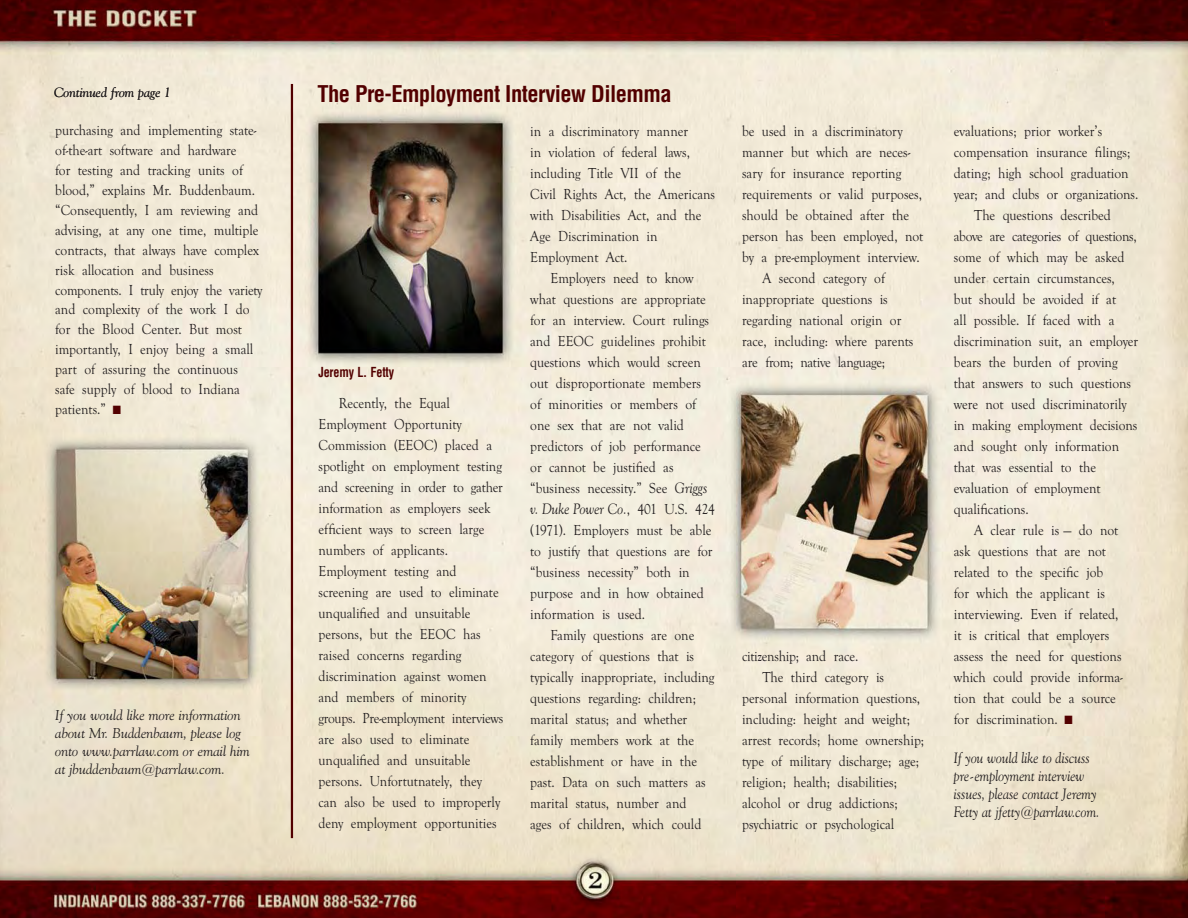
<style>
.page{position:relative;width:1188px;height:918px;background:#fff}
.page>*{position:absolute;margin:0;border:0;box-sizing:border-box;transform-origin:0 0}
.t1{font:700 condensed 22.5px "Helvetica";letter-spacing:-.025em;color:#520000}
.t2{font:15px/21px "Goudy Old Style T";color:#231f20;scale:.9 1}
.t3{font:italic 15px/18px "Goudy Old Style BT";color:#231f20;scale:.9 1}
.t4{font:15px "Goudy Old Style T";letter-spacing:-.02em;color:#231f20;scale:.9 1}
.t5{font:italic 14.25px/18px "Goudy Old Style BT";color:#231f20}
.t6{font:italic 13.5px "Goudy Old Style BT";color:#231f20}
.t7{font:700 condensed 13.5px "Helvetica";letter-spacing:-.01em;color:#520000;scale:.9 1}
.s1{color:#520000}
.s2{font-family:"Goudy Old Style BT";font-style:italic}
.s3{font-family:"Goudy Old Style T";font-style:normal}
</style>
<div class="page">
<img style="left:0;top:0;width:1188px;height:918px">
<hr style="left:291px;top:84px;width:2px;height:754px;background:#520000">
<p class="t6" style="left:54px;top:85px;width:118px">Continued from page 1</p>
<p class="t2" style="left:55px;top:121px;width:232px;line-height:20px">purchasing and implementing state&shy;of-the-art software and hardware<br>for testing and tracking units of blood,” explains Mr. Buddenbaum. “Consequently, I am reviewing and advising, at any one time, multiple contracts, that always have complex risk allocation and business components. I truly enjoy the variety and complexity of the work I do for the Blood Center. But most importantly, I enjoy being a small part of assuring the continuous<br>safe supply of blood to Indiana patients.” <span class="s1">■</span></p>
<p class="t5" style="left:55px;top:707px;width:196px">If you would like more information about Mr. Buddenbaum, please log onto www.parrlaw.com or email him at jbuddenbaum@parrlaw.com.</p>
<p class="t1" style="left:317px;top:85px;width:356px">The Pre-Employment Interview Dilemma</p>
<p class="t7" style="left:318px;top:367px;width:86px">Jeremy L. Fetty</p>
<p class="t2" style="left:318px;top:394px;width:207px;text-indent:20px">Recently, the Equal<br>Employment Opportunity<br>Commission (EEOC) placed a spotlight on employment testing and screening in order to gather information as employers seek efficient ways to screen large numbers of applicants.<br>Employment testing and screening are used to eliminate unqualified and unsuitable persons, but the EEOC has raised concerns regarding discrimination against women and members of minority groups. Pre-employment interviews are also used to eliminate unqualified and unsuitable persons. Unfortutnately, they can also be used to improperly deny employment opportunities</p>
<p class="t2" style="left:530px;top:122px;width:177px">in a discriminatory manner</p>
<p class="t2" style="left:530px;top:143px;width:179px">in violation of federal laws,</p>
<p class="t2" style="left:530px;top:164px;width:169px">including Title VII of the</p>
<p class="t2" style="left:530px;top:185px;width:207px">Civil Rights Act, the Americans</p>
<p class="t2" style="left:530px;top:206px;width:192px">with Disabilities Act, and the</p>
<p class="t2" style="left:530px;top:227px;width:143px">Age Discrimination in</p>
<p class="t2" style="left:530px;top:248px;width:110px">Employment Act.</p>
<p class="t2" style="left:551px;top:269px;width:161px">Employers need to know</p>
<p class="t2" style="left:530px;top:290px;width:197px">what questions are appropriate</p>
<p class="t2" style="left:530px;top:311px;width:200px">for an interview. Court rulings</p>
<p class="t2" style="left:530px;top:332px;width:197px">and EEOC guidelines prohibit</p>
<p class="t2" style="left:530px;top:353px;width:191px">questions which would screen</p>
<p class="t2" style="left:530px;top:374px;width:191px">out disproportionate members</p>
<p class="t2" style="left:530px;top:395px;width:186px">of minorities or members of</p>
<p class="t2" style="left:530px;top:416px;width:172px">one sex that are not valid</p>
<p class="t2" style="left:530px;top:437px;width:191px">predictors of job performance</p>
<p class="t2" style="left:530px;top:458px;width:161px">or cannot be justified as</p>
<p class="t2" style="left:530px;top:479px;width:199px">“business necessity.” See <span class="s2">Griggs</span></p>
<p class="t3" style="left:530px;top:501px;width:207px">v. Duke Power Co.<span class="s3">, 401 U.S. 424</span></p>
<p class="t2" style="left:530px;top:521px;width:203px">(1971). Employers must be able</p>
<p class="t2" style="left:530px;top:542px;width:204px">to justify that questions are for</p>
<p class="t2" style="left:530px;top:563px;width:179px">“business necessity” both in</p>
<p class="t2" style="left:530px;top:584px;width:194px">purpose and in how obtained</p>
<p class="t2" style="left:530px;top:605px;width:129px">information is used.</p>
<p class="t2" style="left:551px;top:626px;width:161px">Family questions are one</p>
<p class="t2" style="left:530px;top:647px;width:184px">category of questions that is</p>
<p class="t2" style="left:530px;top:668px;width:206px">typically inappropriate, including</p>
<p class="t2" style="left:530px;top:689px;width:186px">questions regarding: children;</p>
<p class="t2" style="left:530px;top:710px;width:176px">marital status; and whether</p>
<p class="t2" style="left:530px;top:731px;width:184px">family members work at the</p>
<p class="t2" style="left:530px;top:752px;width:187px">establishment or have in the</p>
<p class="t2" style="left:530px;top:773px;width:196px">past. Data on such matters as</p>
<p class="t2" style="left:530px;top:794px;width:175px">marital status, number and</p>
<p class="t2" style="left:530px;top:815px;width:192px">ages of children, which could</p>
<p class="t2" style="left:742px;top:122px;width:180px">be used in a discriminatory</p>
<p class="t2" style="left:742px;top:143px;width:188px">manner but which are neces-</p>
<p class="t2" style="left:742px;top:164px;width:179px">sary for insurance reporting</p>
<p class="t2" style="left:742px;top:185px;width:202px">requirements or valid purposes,</p>
<p class="t2" style="left:742px;top:206px;width:187px">should be obtained after the</p>
<p class="t2" style="left:742px;top:227px;width:203px">person has been employed, not</p>
<p class="t2" style="left:742px;top:248px;width:199px">by a pre-employment interview.</p>
<p class="t2" style="left:762px;top:269px;width:138px">A second category of</p>
<p class="t2" style="left:742px;top:290px;width:163px">inappropriate questions is</p>
<p class="t2" style="left:742px;top:311px;width:179px">regarding national origin or</p>
<p class="t2" style="left:742px;top:332px;width:192px">race, including: where parents</p>
<p class="t4" style="left:742px;top:356px;width:161px">are from; native language;</p>
<p class="t4" style="left:742px;top:650px;width:131px">citizenship; and race.</p>
<p class="t2" style="left:762px;top:668px;width:137px">The third category is</p>
<p class="t2" style="left:742px;top:689px;width:199px">personal information questions,</p>
<p class="t2" style="left:742px;top:710px;width:188px">including: height and weight;</p>
<p class="t2" style="left:742px;top:731px;width:204px">arrest records; home ownership;</p>
<p class="t2" style="left:742px;top:752px;width:198px">type of military discharge; age;</p>
<p class="t2" style="left:742px;top:773px;width:174px">religion; health; disabilities;</p>
<p class="t2" style="left:742px;top:794px;width:174px">alcohol or drug addictions;</p>
<p class="t2" style="left:742px;top:815px;width:171px">psychiatric or psychological</p>
<p class="t2" style="left:954px;top:122px;width:167px">evaluations; prior worker’s</p>
<p class="t2" style="left:954px;top:143px;width:198px">compensation insurance filings;</p>
<p class="t2" style="left:954px;top:164px;width:196px">dating; high school graduation</p>
<p class="t2" style="left:954px;top:185px;width:207px">year; and clubs or organizations.</p>
<p class="t2" style="left:974px;top:206px;width:154px">The questions described</p>
<p class="t4" style="left:954px;top:230px;width:205px">above are categories of questions,</p>
<p class="t2" style="left:954px;top:248px;width:191px">some of which may be asked</p>
<p class="t2" style="left:954px;top:269px;width:180px">under certain circumstances,</p>
<p class="t2" style="left:954px;top:290px;width:182px">but should be avoided if at</p>
<p class="t2" style="left:954px;top:311px;width:180px">all possible. If faced with a</p>
<p class="t2" style="left:954px;top:332px;width:206px">discrimination suit, an employer</p>
<p class="t2" style="left:954px;top:353px;width:183px">bears the burden of proving</p>
<p class="t2" style="left:954px;top:374px;width:199px">that answers to such questions</p>
<p class="t2" style="left:954px;top:395px;width:194px">were not used discriminatorily</p>
<p class="t2" style="left:954px;top:416px;width:205px">in making employment decisions</p>
<p class="t2" style="left:954px;top:437px;width:185px">and sought only information</p>
<p class="t2" style="left:954px;top:458px;width:159px">that was essential to the</p>
<p class="t2" style="left:954px;top:479px;width:164px">evaluation of employment</p>
<p class="t2" style="left:954px;top:500px;width:85px">qualifications.</p>
<p class="t2" style="left:974px;top:521px;width:162px">A clear rule is — do not</p>
<p class="t2" style="left:954px;top:542px;width:171px">ask questions that are not</p>
<p class="t2" style="left:954px;top:563px;width:168px">related to the specific job</p>
<p class="t2" style="left:954px;top:584px;width:169px">for which the applicant is</p>
<p class="t2" style="left:954px;top:605px;width:185px">interviewing. Even if related,</p>
<p class="t2" style="left:954px;top:626px;width:174px">it is critical that employers</p>
<p class="t2" style="left:954px;top:647px;width:188px">assess the need for questions</p>
<p class="t2" style="left:954px;top:668px;width:189px">which could provide informa-</p>
<p class="t2" style="left:954px;top:689px;width:182px">tion that could be a source</p>
<p class="t2" style="left:954px;top:710px;width:134px">for discrimination. <span class="s1">■</span></p>
<p class="t3" style="left:954px;top:750px;width:163px">If you would like to discuss pre-employment interview issues, please contact Jeremy<br>Fetty at jfetty@parrlaw.com.</p>
</div>
